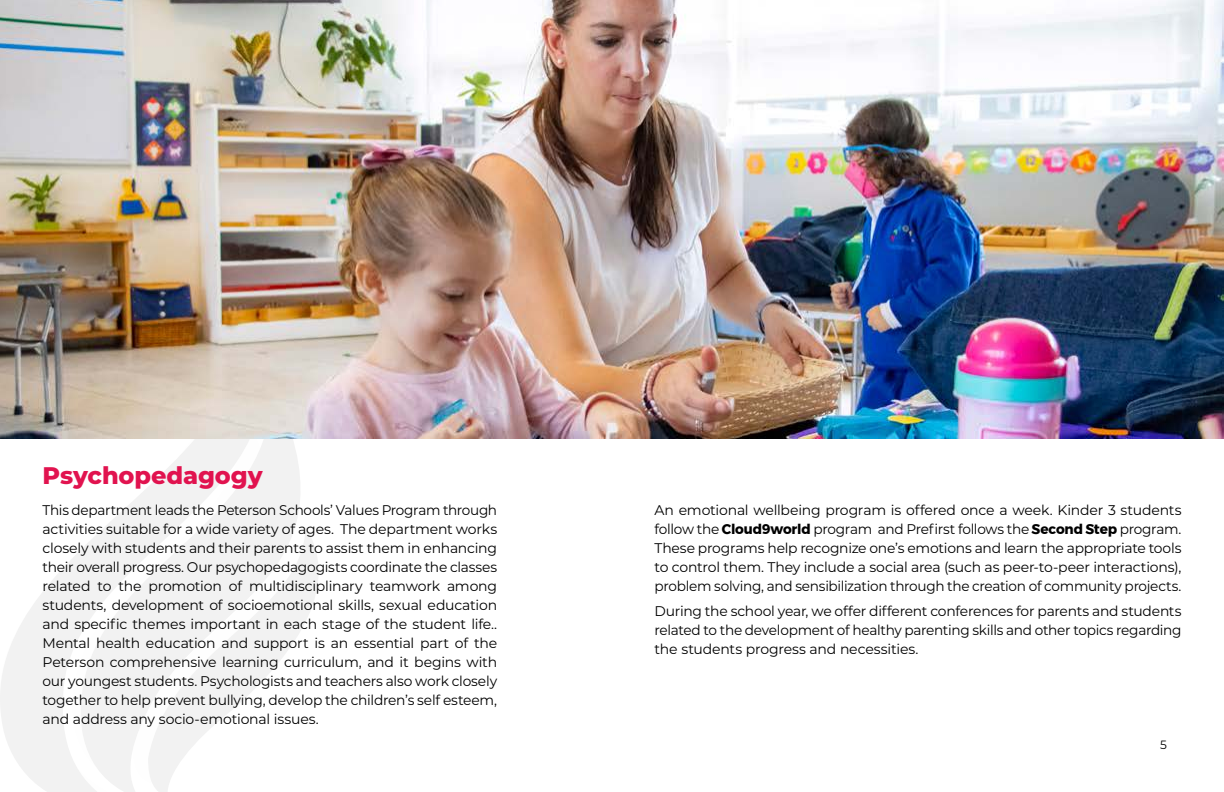
<style>
.page{position:relative;width:1224px;height:792px;background:#fff}
.page>*{position:absolute;margin:0;border:0;box-sizing:border-box;transform-origin:0 0}
.t1{font:800 24px "Montserrat";letter-spacing:-.005em;color:#e1134f}
.t2{font:14px/19px "Montserrat";letter-spacing:-.02em;color:#000;text-align:justify}
.t3{font:12px "Montserrat";color:#000}
.s1{font-weight:700}
</style>
<div class="page">
<svg style="left:304px;top:529px;width:14px;height:95px"></svg>
<svg style="left:0;top:566px;width:168px;height:226px;fill:#f2f2f2"></svg>
<svg style="left:66px;top:439px;width:238px;height:346px;fill:#f2f2f2"></svg>
<img style="left:0;top:0;width:1224px;height:439px">
<h1 class="t1" style="left:43px;top:458px;width:222px">Psychopedagogy</h1>
<p class="t2" style="left:43px;top:500px;width:456px">This department leads the Peterson Schools’ Values Program through activities suitable for a wide variety of ages. The department works closely with students and their parents to assist them in enhancing their overall progress. Our psychopedagogists coordinate the classes related to the promotion of multidisciplinary teamwork among students, development of socioemotional skills, sexual education and specific themes important in each stage of the student life..<br>Mental health education and support is an essential part of the Peterson comprehensive learning curriculum, and it begins with our youngest students. Psychologists and teachers also work closely together to help prevent bullying, develop the children’s self esteem, and address any socio-emotional issues.</p>
<p class="t2" style="left:655px;top:500px;width:529px">An emotional wellbeing program is offered once a week. Kinder 3 students follow the <span class="s1">Cloud9world</span> program and Prefirst follows the <span class="s1">Second Step</span> program.<br>These programs help recognize one’s emotions and learn the appropriate tools to control them. They include a social area (such as peer-to-peer interactions), problem solving, and sensibilization through the creation of community projects.</p>
<p class="t2" style="left:655px;top:601px;width:529px">During the school year, we offer different conferences for parents and students related to the development of healthy parenting skills and other topics regarding the students progress and necessities.</p>
<p class="t3" style="left:1160px;top:737px;width:8px">5</p>
</div>
